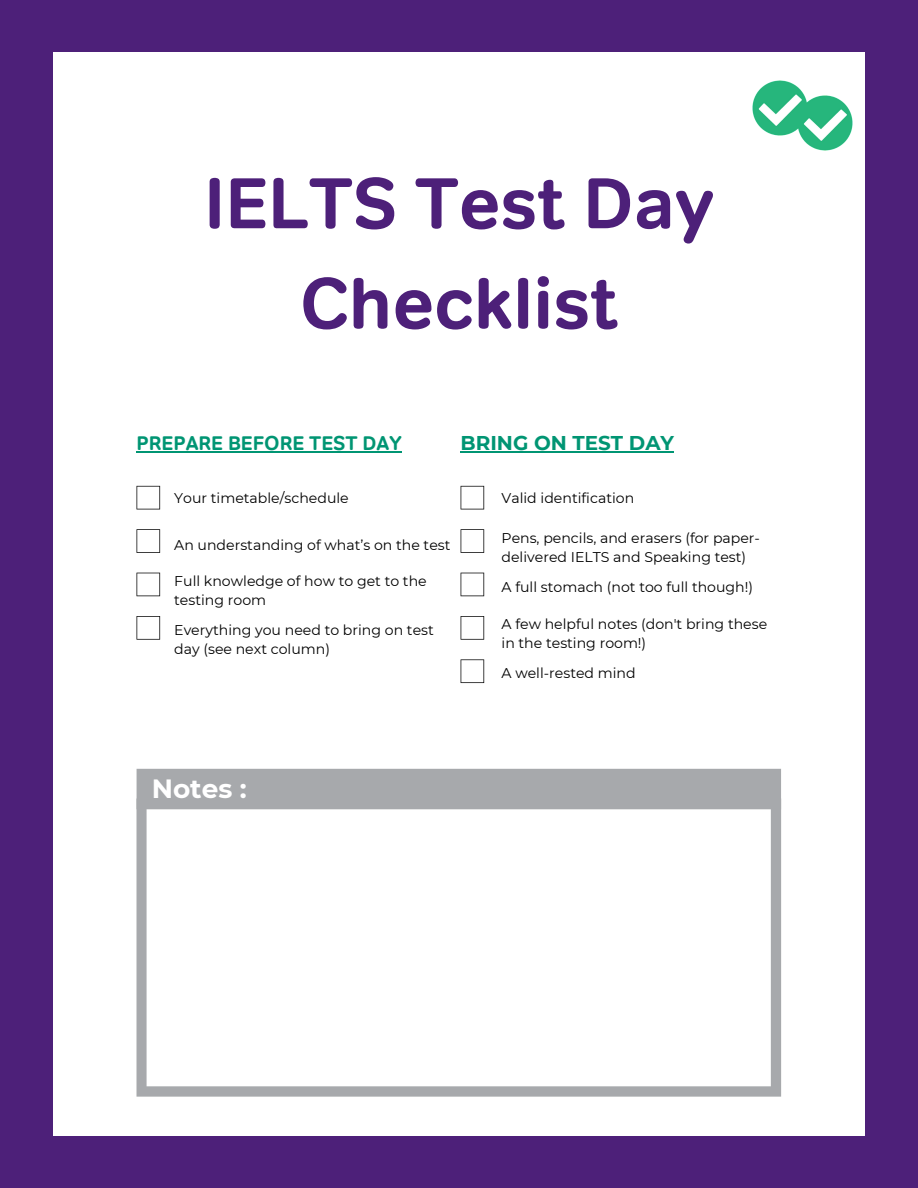
<style>
.page{position:relative;width:918px;height:1188px;background:#4d2079}
.page>*{position:absolute;margin:0;border:0;box-sizing:border-box;transform-origin:0 0}
.t1{font:700 71.85px/100.1px "Tondo";color:#4d2079;text-align:center}
.t2{font:700 26.4px "Montserrat";color:#fff}
.t3{font:700 19.95px "Tondo";color:#009573}
.t4{font:700 19.95px "Montserrat";color:#009573}
.t5{font:14.1px/19px "Montserrat";color:#000}
</style>
<div class="page">
<div style="left:53px;top:53px;width:811px;height:1083px;background:#fff"></div>
<svg style="left:137px;top:486px;width:23px;height:23px"></svg>
<hr style="left:137px;top:451px;width:265px;height:1px;background:#009573">
<hr style="left:461px;top:451px;width:213px;height:1px;background:#009573">
<svg style="left:137px;top:529px;width:23px;height:24px"></svg>
<svg style="left:137px;top:573px;width:23px;height:23px"></svg>
<svg style="left:137px;top:616px;width:23px;height:24px"></svg>
<svg style="left:461px;top:486px;width:23px;height:23px"></svg>
<svg style="left:461px;top:529px;width:23px;height:24px"></svg>
<svg style="left:461px;top:573px;width:23px;height:23px"></svg>
<svg style="left:461px;top:616px;width:23px;height:24px"></svg>
<svg style="left:461px;top:659px;width:23px;height:24px"></svg>
<svg style="left:137px;top:809px;width:644px;height:288px"></svg>
<div style="left:138px;top:770px;width:642px;height:38px;background:#a7a9ac"></div>
<hr style="left:137px;top:771px;width:2px;height:36px;background:#a7a9ac">
<hr style="left:779px;top:771px;width:2px;height:36px;background:#a7a9ac">
<hr style="left:139px;top:807px;width:640px;height:2px;background:#a7a9ac">
<hr style="left:139px;top:769px;width:640px;height:2px;background:#a7a9ac">
<img style="left:752px;top:80px;width:101px;height:71px">
<p class="t1" style="left:204px;top:153px;width:511px">IELTS Test Day<br>Checklist</p>
<p class="t3" style="left:137px;top:431px;width:267px">PREPARE BEFORE TEST DAY</p>
<p class="t4" style="left:461px;top:431px;width:215px">BRING ON TEST DAY</p>
<p class="t5" style="left:174px;top:489px;width:176px">Your timetable/schedule</p>
<p class="t5" style="left:174px;top:535px;width:278px">An understanding of what’s on the test</p>
<p class="t5" style="left:174px;top:571px;width:254px">Full knowledge of how to get to the testing room</p>
<p class="t5" style="left:174px;top:620px;width:261px">Everything you need to bring on test</p>
<p class="t5" style="left:174px;top:639px;width:157px">day (see next column)</p>
<p class="t5" style="left:502px;top:489px;width:134px">Valid identification</p>
<p class="t5" style="left:502px;top:528px;width:260px">Pens, pencils, and erasers (for paper&shy;delivered IELTS and Speaking test)</p>
<p class="t5" style="left:502px;top:578px;width:253px">A full stomach (not too full though!)</p>
<p class="t5" style="left:502px;top:615px;width:267px">A few helpful notes (don't bring these in the testing room!)</p>
<p class="t5" style="left:502px;top:663px;width:136px">A well-rested mind</p>
<p class="t2" style="left:152px;top:772px;width:96px">Notes :</p>
</div>
